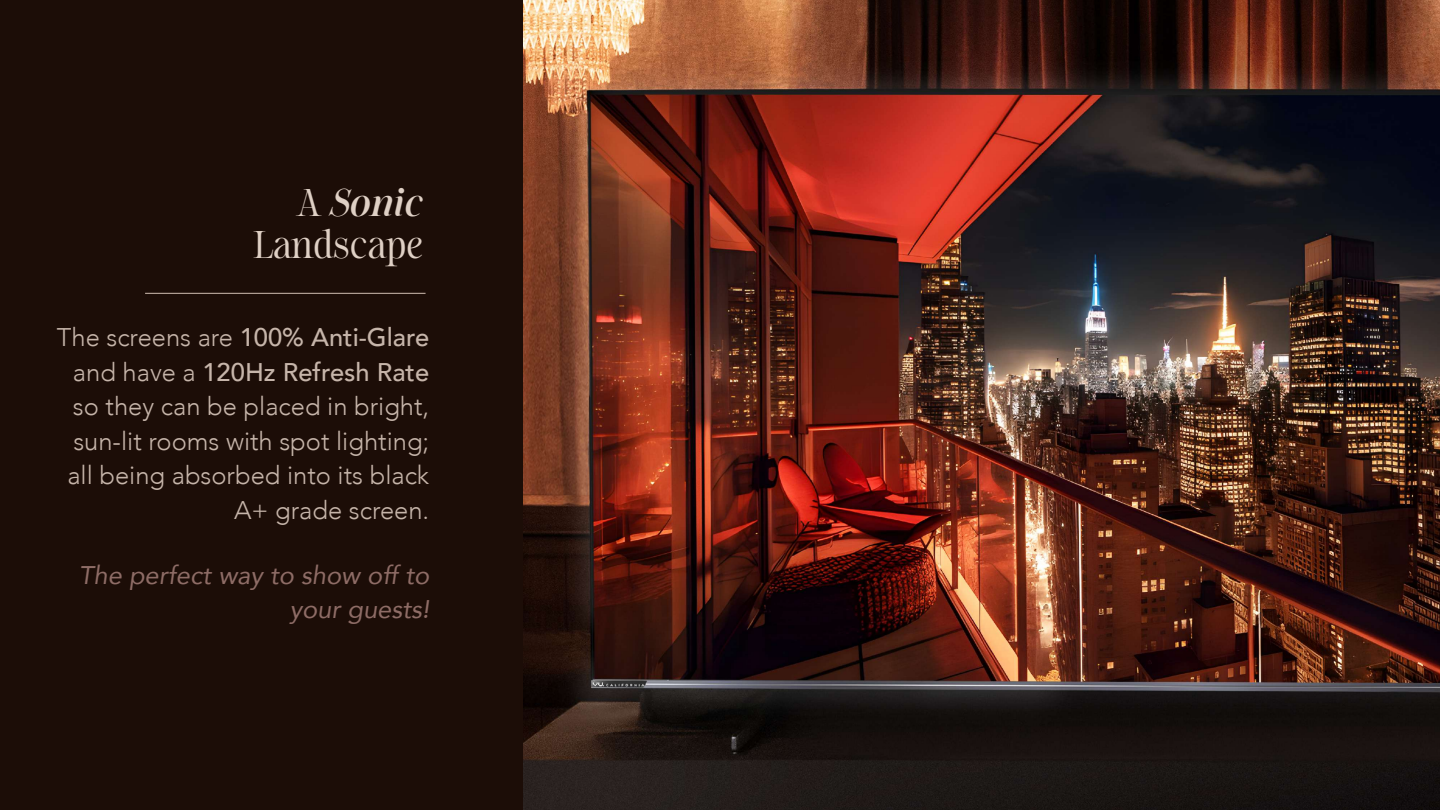
<style>
.page{position:relative;width:1440px;height:810px;background:#fff}
.page>*{position:absolute;margin:0;border:0;box-sizing:border-box;transform-origin:0 0}
.t1{font:300 35.25px/42.3px "Sharpe PERSONAL";color:#dfd0c5;text-align:right}
.t2{font:300 25.5px/34.5px "Avenir";color:#c6b5aa;text-align:right}
.t3{font:italic 25.5px/34.5px "Avenir";color:#8e6c66;text-align:right}
.s1{font-weight:500;font-style:italic}
.s2{font-weight:500}
</style>
<div class="page">
<div style="left:0;top:0;width:524px;height:810px;background:#1c0d07"></div>
<hr style="left:145px;top:293px;width:281px;height:1px;background:#ccbcaf">
<img style="left:524px;top:0;width:916px;height:810px">
<h1 class="t1" style="left:254px;top:183px;width:170px">A <span class="s1">Sonic<br></span>Landscape</h1>
<p class="t2" style="left:57px;top:320px;width:374px">The screens are <span class="s2">100% Anti-Glare </span>and have a <span class="s2">120Hz Refresh Rate </span>so they can be placed in bright, sun-lit rooms with spot lighting; all being absorbed into its black<br>A+ grade screen.</p>
<p class="t3" style="left:79px;top:558px;width:352px">The perfect way to show off to your guests!</p>
</div>
